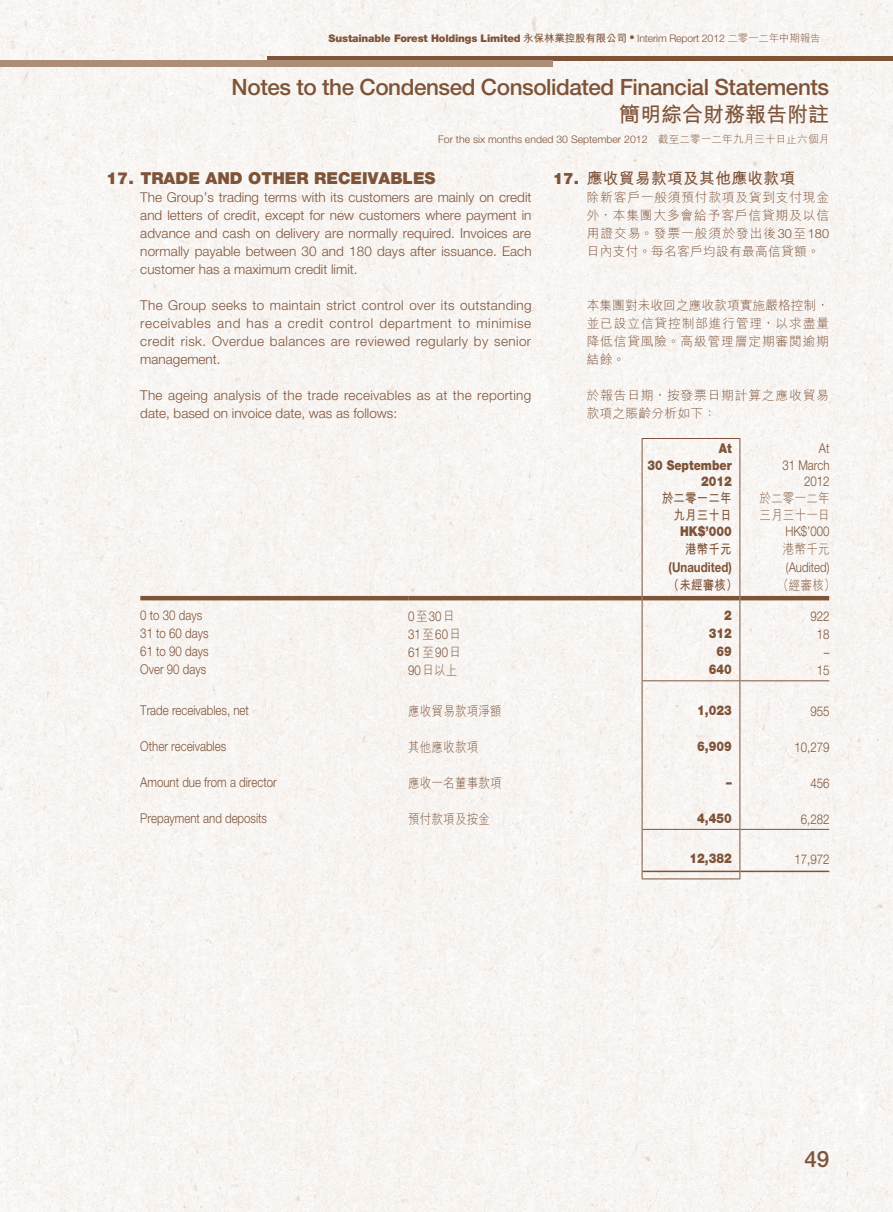
<style>
.page{position:relative;width:893px;height:1212px;background:#fff}
.page>*{position:absolute;margin:0;border:0;box-sizing:border-box;transform-origin:0 0}
.t1{font:500 22.5px "Helvetica Neue LT Std";letter-spacing:-.02em;color:#7e5439}
.t2{font:700 21px "M Hei HK";color:#7e5439}
.t3{font:900 16.5px "Helvetica Neue LT Std";color:#7e5439}
.t4{font:700 15.75px "M Hei HK";letter-spacing:.02em;color:#7e5439}
.t5{font:300 13.5px/18px "Helvetica Neue LT Std";color:#7e5439;text-align:justify}
.t6{font:300 13.5px "Helvetica Neue LT Std";color:#7e5439;scale:.85 1}
.t7{font:300 13.5px/18px "Helvetica Neue LT Std";letter-spacing:.02em;color:#7e5439}
.t8{font:900 13.5px "Helvetica Neue LT Std";color:#7e5439;scale:.85 1}
.t9{font:300 13.5px "M Hei HK";letter-spacing:.02em;color:#7e5439;scale:.85 1}
.t10{font:700 13.5px "M Hei HK";letter-spacing:.02em;color:#7e5439;scale:.85 1}
.t11{font:700 13.5px "Helvetica Neue LT Std";color:#7e5439;scale:.85 1}
.t12{font:300 12.75px/18px "M Hei HK";letter-spacing:.065em;color:#7e5439;text-align:justify}
.t13{font:900 10.5px "Helvetica Neue LT Std";letter-spacing:-.015em;color:#7e5439}
.t14{font:300 10.5px "Helvetica Neue LT Std";color:#7e5439}
.s1{font-family:"M Hei HK";font-weight:700}
.s2{font-family:"Univers LT Std";font-weight:300}
.s3{font-weight:300}
.s4{font-family:"M Hei HK";font-weight:300}
.s5{font-family:"M Hei HK"}
.s6{font-family:"Helvetica Neue LT Std";font-weight:900}
.s7{font-family:"Helvetica Neue LT Std"}
</style>
<div class="page">
<div style="left:1px;top:0;width:892px;height:1212px;background:#f8f4f2"></div>
<img style="left:0;top:0;width:1px;height:1212px">
<hr style="left:268px;top:56px;width:625px;height:4px;background:#7e5439">
<div style="left:0;top:60px;width:553px;height:7px;background:#ae8d76"></div>
<hr style="left:642px;top:438px;width:98px;height:1px;background:#7e5439">
<svg style="left:642px;top:439px;width:1px;height:439px"></svg>
<svg style="left:739px;top:439px;width:1px;height:439px"></svg>
<hr style="left:642px;top:878px;width:98px;height:1px;background:#7e5439">
<hr style="left:140px;top:596px;width:268px;height:4px;background:#7e5439">
<hr style="left:408px;top:596px;width:234px;height:4px;background:#7e5439">
<hr style="left:642px;top:596px;width:97px;height:4px;background:#7e5439">
<hr style="left:740px;top:596px;width:89px;height:4px;background:#7e5439">
<hr style="left:642px;top:680px;width:97px;height:1px;background:#7e5439">
<hr style="left:740px;top:680px;width:89px;height:1px;background:#7e5439">
<hr style="left:642px;top:829px;width:97px;height:1px;background:#7e5439">
<hr style="left:740px;top:829px;width:89px;height:1px;background:#7e5439">
<hr style="left:642px;top:871px;width:97px;height:1px;background:#7e5439">
<hr style="left:740px;top:871px;width:89px;height:1px;background:#7e5439">
<p class="t13" style="left:329px;top:32px;width:494px">Sustainable Forest Holdings Limited <span class="s1">永保林業控股有限公司</span> <span class="s2">•</span> <span class="s3">Interim Report 2012</span> <span class="s4">二零一二年中期報告</span></p>
<h1 class="t1" style="left:232px;top:74px;width:599px">Notes to the Condensed Consolidated Financial Statements</h1>
<h2 class="t2" style="left:619px;top:99px;width:211px">簡明綜合財務報告附註</h2>
<p class="t14" style="left:438px;top:133px;width:392px">For the six months ended 30 September 2012 <span class="s5">截至二零一二年九月三十日止六個月</span></p>
<p class="t3" style="left:106px;top:168px;width:331px">17. TRADE AND OTHER RECEIVABLES</p>
<p class="t5" style="left:140px;top:188px;width:393px">The Group’s trading terms with its customers are mainly on credit and letters of credit, except for new customers where payment in advance and cash on delivery are normally required. Invoices are normally payable between 30 and 180 days after issuance. Each customer has a maximum credit limit.</p>
<p class="t5" style="left:140px;top:296px;width:393px">The Group seeks to maintain strict control over its outstanding receivables and has a credit control department to minimise credit risk. Overdue balances are reviewed regularly by senior management.</p>
<p class="t7" style="left:140px;top:386px;width:392px">The ageing analysis of the trade receivables as at the reporting date, based on invoice date, was as follows:</p>
<p class="t4" style="left:553px;top:167px;width:244px"><span class="s6">17.</span> 應收貿易款項及其他應收款項</p>
<p class="t12" style="left:587px;top:188px;width:244px">除新客戶一般須預付款項及貨到支付現金外，本集團大多會給予客戶信貸期及以信用證交易。發票一般須於發出後<span class="s7">30</span>至<span class="s7">180</span>日內支付。每名客戶均設有最高信貸額。</p>
<p class="t12" style="left:587px;top:296px;width:244px">本集團對未收回之應收款項實施嚴格控制，並已設立信貸控制部進行管理，以求盡量降低信貸風險。高級管理層定期審閱逾期結餘。</p>
<p class="t12" style="left:587px;top:386px;width:244px">於報告日期，按發票日期計算之應收貿易款項之賬齡分析如下：</p>
<p class="t8" style="left:719px;top:440px;width:17px">At</p>
<p class="t6" style="left:819px;top:440px;width:14px">At</p>
<p class="t8" style="left:648px;top:457px;width:101px">30 September</p>
<p class="t6" style="left:782px;top:457px;width:57px">31 March</p>
<p class="t8" style="left:701px;top:473px;width:38px">2012</p>
<p class="t6" style="left:804px;top:473px;width:32px">2012</p>
<p class="t10" style="left:662px;top:488px;width:84px">於二零一二年</p>
<p class="t9" style="left:759px;top:491px;width:84px">於二零一二年</p>
<p class="t10" style="left:673px;top:505px;width:70px">九月三十日</p>
<p class="t9" style="left:759px;top:508px;width:84px">三月三十一日</p>
<p class="t8" style="left:680px;top:523px;width:62px">HK$’000</p>
<p class="t6" style="left:785px;top:522px;width:54px">HK$’000</p>
<p class="t10" style="left:685px;top:539px;width:56px">港幣千元</p>
<p class="t9" style="left:783px;top:542px;width:56px">港幣千元</p>
<p class="t11" style="left:669px;top:559px;width:76px">(Unaudited)</p>
<p class="t6" style="left:786px;top:559px;width:53px">(Audited)</p>
<p class="t10" style="left:668px;top:575px;width:83px">（未經審核）</p>
<p class="t9" style="left:777px;top:578px;width:70px">（經審核）</p>
<p class="t6" style="left:140px;top:607px;width:74px">0 to 30 days</p>
<p class="t6" style="left:408px;top:608px;width:56px">0<span class="s5">至</span>30<span class="s5">日</span></p>
<p class="t8" style="left:724px;top:607px;width:11px">2</p>
<p class="t6" style="left:810px;top:608px;width:24px">922</p>
<p class="t6" style="left:140px;top:625px;width:82px">31 to 60 days</p>
<p class="t6" style="left:408px;top:626px;width:64px">31<span class="s5">至</span>60<span class="s5">日</span></p>
<p class="t8" style="left:709px;top:625px;width:29px">312</p>
<p class="t6" style="left:817px;top:626px;width:17px">18</p>
<p class="t6" style="left:140px;top:643px;width:82px">61 to 90 days</p>
<p class="t6" style="left:408px;top:644px;width:64px">61<span class="s5">至</span>90<span class="s5">日</span></p>
<p class="t8" style="left:716px;top:643px;width:20px">69</p>
<p class="t6" style="left:824px;top:644px;width:8px">–</p>
<p class="t6" style="left:140px;top:661px;width:79px">Over 90 days</p>
<p class="t9" style="left:408px;top:663px;width:59px"><span class="s7">90</span>日以上</p>
<p class="t8" style="left:709px;top:661px;width:29px">640</p>
<p class="t6" style="left:817px;top:662px;width:17px">15</p>
<p class="t6" style="left:140px;top:702px;width:129px">Trade receivables, net</p>
<p class="t9" style="left:408px;top:704px;width:111px">應收貿易款項淨額</p>
<p class="t8" style="left:697px;top:702px;width:42px">1,023</p>
<p class="t6" style="left:810px;top:702px;width:24px">955</p>
<p class="t6" style="left:140px;top:738px;width:103px">Other receivables</p>
<p class="t9" style="left:408px;top:740px;width:84px">其他應收款項</p>
<p class="t8" style="left:697px;top:738px;width:42px">6,909</p>
<p class="t6" style="left:794px;top:738px;width:43px">10,279</p>
<p class="t6" style="left:140px;top:774px;width:162px">Amount due from a director</p>
<p class="t9" style="left:408px;top:776px;width:111px">應收一名董事款項</p>
<p class="t8" style="left:726px;top:774px;width:8px">–</p>
<p class="t6" style="left:810px;top:774px;width:24px">456</p>
<p class="t6" style="left:140px;top:810px;width:151px">Prepayment and deposits</p>
<p class="t9" style="left:408px;top:812px;width:98px">預付款項及按金</p>
<p class="t8" style="left:697px;top:810px;width:42px">4,450</p>
<p class="t6" style="left:801px;top:810px;width:35px">6,282</p>
<p class="t8" style="left:690px;top:850px;width:51px">12,382</p>
<p class="t6" style="left:794px;top:851px;width:43px">17,972</p>
<h1 class="t1" style="left:805px;top:1145px;width:26px">49</h1>
</div>
